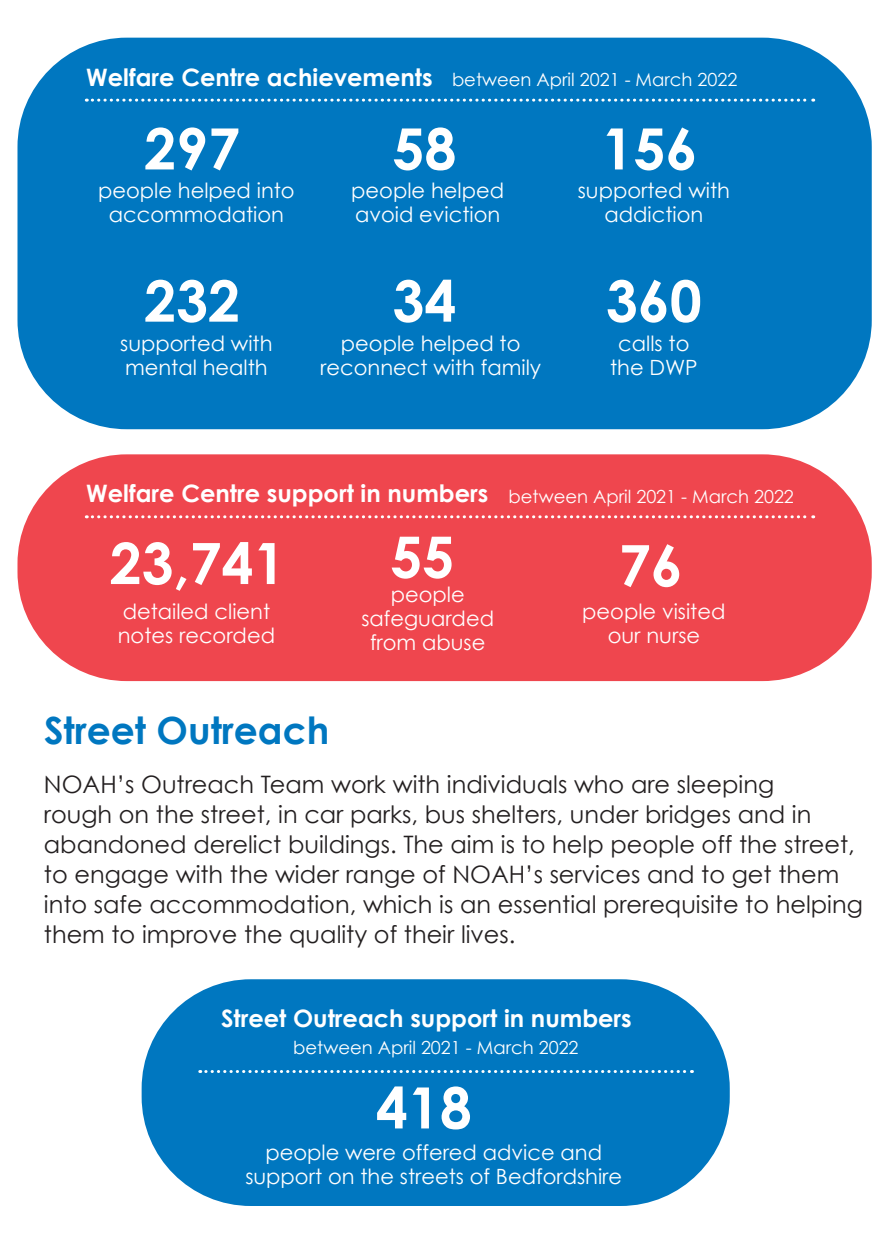
<style>
.page{position:relative;width:893px;height:1260px;background:#fff}
.page>*{position:absolute;margin:0;border:0;box-sizing:border-box;transform-origin:0 0}
.t1{font:700 57px "Century Gothic";color:#fff}
.t2{font:700 37.5px "Century Gothic";color:#0077c0}
.t3{font:24px/30px "Century Gothic";color:#231f20}
.t4{font:700 24px "Century Gothic";color:#fff}
.t5{font:21px/24px "Century Gothic";color:#fff;text-align:center}
.t6{font:18px "Century Gothic";color:#fff}
</style>
<div class="page">
<div style="left:17px;top:38px;width:854px;height:391px;background:#0077c0;border-radius:109px"></div>
<svg style="left:86px;top:99px;width:727px;height:3px"></svg>
<div style="left:141px;top:979px;width:588px;height:226px;background:#0077c0;border-radius:109px"></div>
<svg style="left:200px;top:1070px;width:492px;height:2px"></svg>
<div style="left:17px;top:454px;width:854px;height:227px;background:#ef464e;border-radius:109px"></div>
<svg style="left:86px;top:515px;width:727px;height:3px"></svg>
<p class="t4" style="left:86px;top:62px;width:348px">Welfare Centre achievements</p>
<p class="t6" style="left:452px;top:69px;width:287px">between April 2021 - March 2022</p>
<h1 class="t1" style="left:144px;top:113px;width:97px">297</h1>
<p class="t5" style="left:98px;top:178px;width:198px">people helped into accommodation</p>
<h1 class="t1" style="left:144px;top:265px;width:97px">232</h1>
<p class="t5" style="left:120px;top:330px;width:154px;text-align:left">supported with mental health</p>
<h1 class="t1" style="left:392px;top:113px;width:65px">58</h1>
<p class="t5" style="left:351px;top:178px;width:154px;text-align:left">people helped avoid eviction</p>
<h1 class="t1" style="left:392px;top:265px;width:65px">34</h1>
<p class="t5" style="left:320px;top:330px;width:222px">people helped to reconnect with family</p>
<h1 class="t1" style="left:601px;top:113px;width:97px">156</h1>
<p class="t5" style="left:577px;top:178px;width:154px">supported with addiction</p>
<h1 class="t1" style="left:605px;top:265px;width:97px">360</h1>
<p class="t5" style="left:609px;top:330px;width:89px">calls to the DWP</p>
<p class="t4" style="left:86px;top:478px;width:403px">Welfare Centre support in numbers</p>
<h1 class="t1" style="left:110px;top:527px;width:177px">23,741</h1>
<p class="t5" style="left:118px;top:599px;width:159px;text-align:left">detailed client notes recorded</p>
<h1 class="t1" style="left:390px;top:521px;width:65px">55</h1>
<p class="t5" style="left:361px;top:582px;width:134px">people safeguarded from abuse</p>
<p class="t6" style="left:508px;top:485px;width:287px">between April 2021 - March 2022</p>
<h1 class="t1" style="left:618px;top:529px;width:65px">76</h1>
<p class="t5" style="left:582px;top:599px;width:145px">people visited our nurse</p>
<h2 class="t2" style="left:44px;top:706px;width:287px">Street Outreach</h2>
<p class="t3" style="left:44px;top:768px;width:820px">NOAH’s Outreach Team work with individuals who are sleeping<br>rough on the street, in car parks, bus shelters, under bridges and in abandoned derelict buildings. The aim is to help people off the street, to engage with the wider range of NOAH’s services and to get them into safe accommodation, which is an essential prerequisite to helping them to improve the quality of their lives.</p>
<p class="t4" style="left:221px;top:1003px;width:412px">Street Outreach support in numbers</p>
<p class="t6" style="left:293px;top:1036px;width:287px">between April 2021 - March 2022</p>
<h1 class="t1" style="left:376px;top:1071px;width:97px">418</h1>
<p class="t5" style="left:245px;top:1140px;width:378px">people were offered advice and support on the streets of Bedfordshire</p>
</div>
